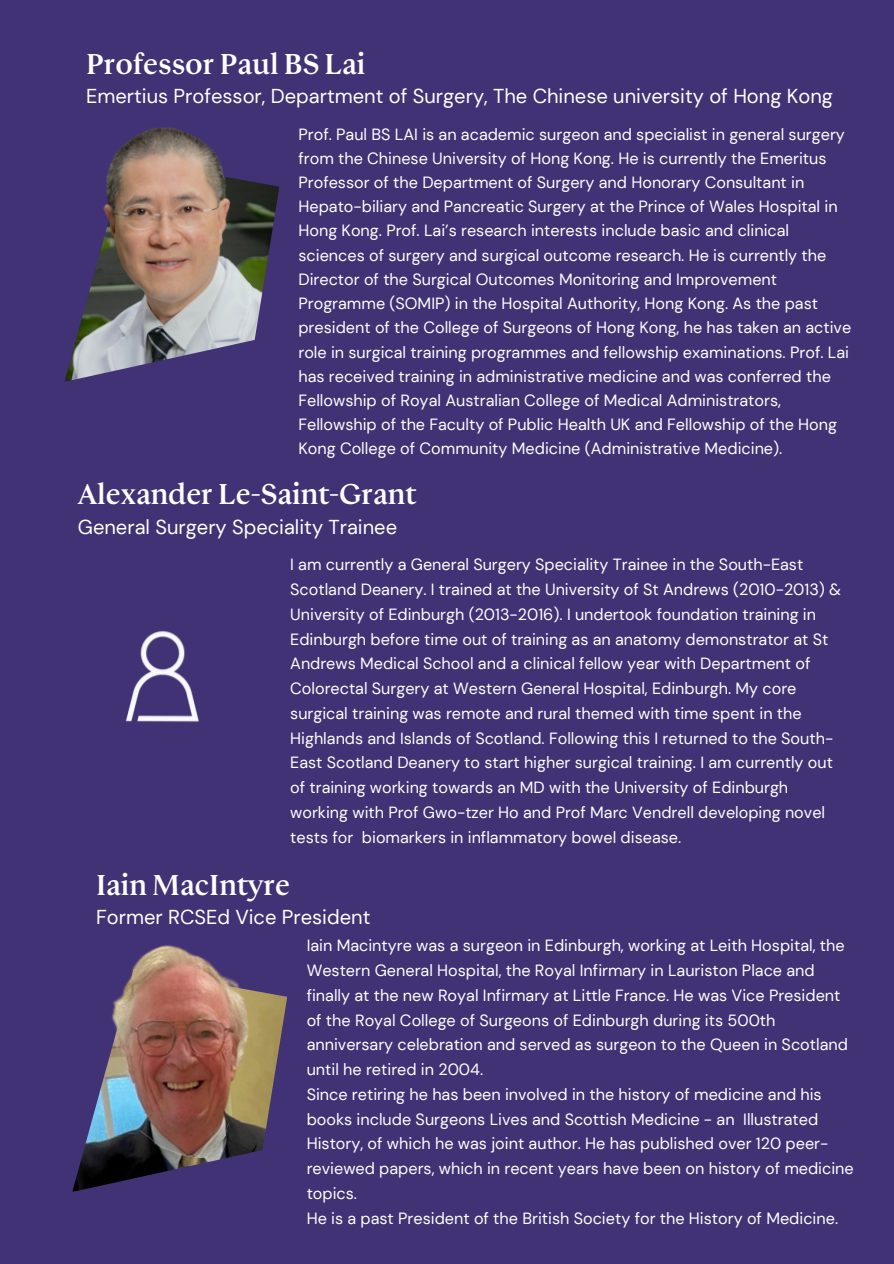
<style>
.page{position:relative;width:894px;height:1264px;background:#fff}
.page>*{position:absolute;margin:0;border:0;box-sizing:border-box;transform-origin:0 0}
.t1{font:32.1px "Doig Display Display";color:#fff}
.t2{font:20.1px "DM Sans";color:#fff}
.t3{font:16.2px/24.8px "DM Sans";color:#fff}
</style>
<div class="page">
<div style="left:0;top:0;width:893px;height:1263px;background:#403274"></div>
<img style="left:65px;top:183px;width:214px;height:199px">
<img style="left:65px;top:127px;width:193px;height:192px">
<img style="left:125px;top:631px;width:74px;height:91px">
<img style="left:72px;top:945px;width:215px;height:247px">
<p class="t1" style="left:86px;top:48px;width:281px">Professor Paul BS Lai</p>
<p class="t2" style="left:86px;top:83px;width:748px">Emertius Professor, Department of Surgery, The Chinese university of Hong Kong</p>
<p class="t3" style="left:298px;top:122px;width:554px;line-height:24.2px">Prof. Paul BS LAI is an academic surgeon and specialist in general surgery from the Chinese University of Hong Kong. He is currently the Emeritus Professor of the Department of Surgery and Honorary Consultant in Hepato-biliary and Pancreatic Surgery at the Prince of Wales Hospital in Hong Kong. Prof. Lai’s research interests include basic and clinical sciences of surgery and surgical outcome research. He is currently the Director of the Surgical Outcomes Monitoring and Improvement Programme (SOMIP) in the Hospital Authority, Hong Kong. As the past president of the College of Surgeons of Hong Kong, he has taken an active role in surgical training programmes and fellowship examinations. Prof. Lai has received training in administrative medicine and was conferred the Fellowship of Royal Australian College of Medical Administrators, Fellowship of the Faculty of Public Health UK and Fellowship of the Hong Kong College of Community Medicine (Administrative Medicine).</p>
<p class="t1" style="left:78px;top:478px;width:340px">Alexander Le-Saint-Grant</p>
<p class="t2" style="left:78px;top:513px;width:321px">General Surgery Speciality Trainee</p>
<h1 class="t3" style="left:290px;top:552px;width:552px">I am currently a General Surgery Speciality Trainee in the South-East Scotland Deanery. I trained at the University of St Andrews (2010-2013) &amp; University of Edinburgh (2013-2016). I undertook foundation training in Edinburgh before time out of training as an anatomy demonstrator at St Andrews Medical School and a clinical fellow year with Department of Colorectal Surgery at Western General Hospital, Edinburgh. My core surgical training was remote and rural themed with time spent in the Highlands and Islands of Scotland. Following this I returned to the South-East Scotland Deanery to start higher surgical training. I am currently out of training working towards an MD with the University of Edinburgh working with Prof Gwo-tzer Ho and Prof Marc Vendrell developing novel tests for biomarkers in inflammatory bowel disease.</h1>
<h1 class="t1" style="left:96px;top:869px;width:195px">Iain MacIntyre</h1>
<h1 class="t2" style="left:96px;top:904px;width:276px">Former RCSEd Vice President</h1>
<p class="t3" style="left:306px;top:933px;width:542px">Iain Macintyre was a surgeon in Edinburgh, working at Leith Hospital, the Western General Hospital, the Royal Infirmary in Lauriston Place and finally at the new Royal Infirmary at Little France. He was Vice President of the Royal College of Surgeons of Edinburgh during its 500th anniversary celebration and served as surgeon to the Queen in Scotland until he retired in 2004.</p>
<p class="t3" style="left:306px;top:1081px;width:548px">Since retiring he has been involved in the history of medicine and his books include Surgeons Lives and Scottish Medicine - an Illustrated History, of which he was joint author. He has published over 120 peer&shy;reviewed papers, which in recent years have been on history of medicine topics.</p>
<p class="t3" style="left:306px;top:1205px;width:533px">He is a past President of the British Society for the History of Medicine.</p>
</div>
